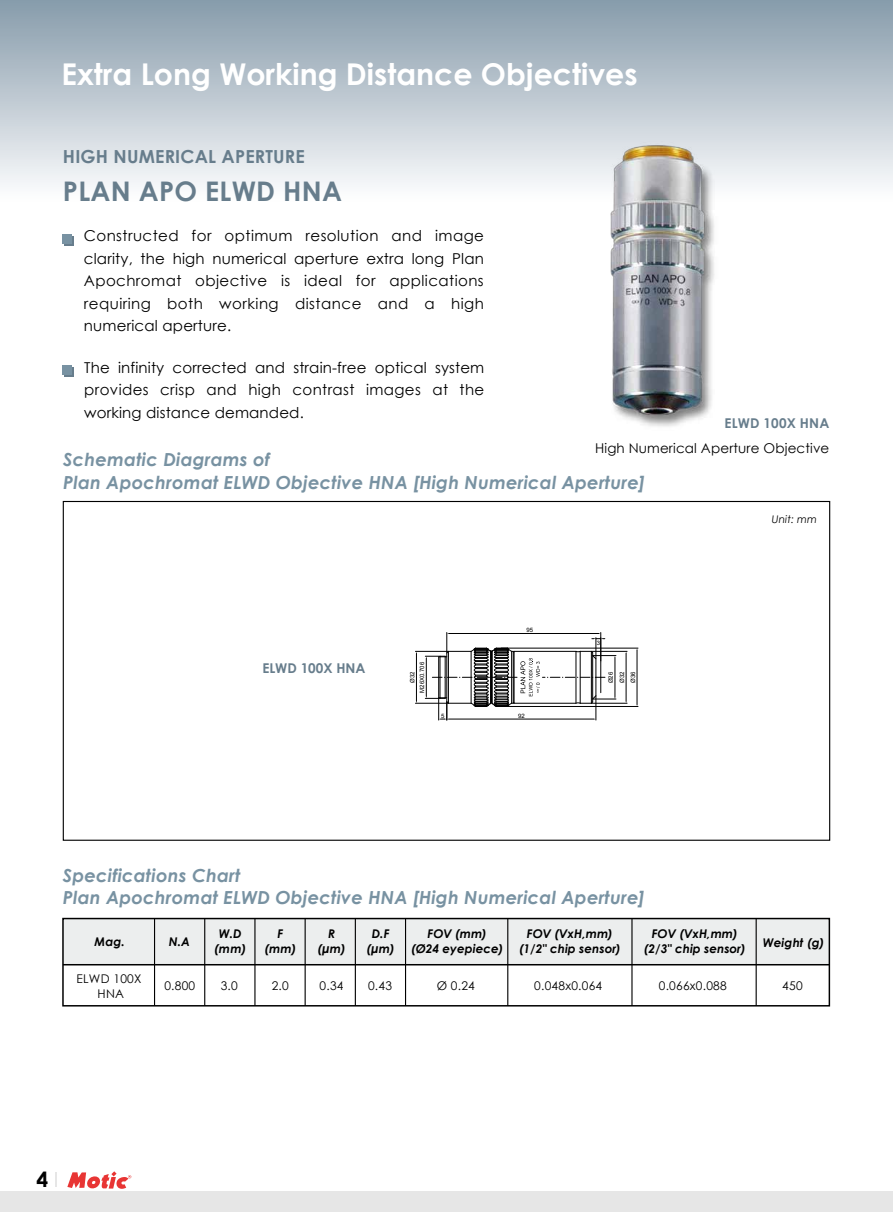
<style>
.page{position:relative;width:893px;height:1212px;background:#fff}
.page>*{position:absolute;margin:0;border:0;box-sizing:border-box;transform-origin:0 0}
.t1{font:700 30px "Century Gothic";color:#fff}
.t2{font:700 27px "Century Gothic";letter-spacing:.01em;color:#677d8c}
.t3{font:700 21px "Century Gothic";color:#000}
.t4{font:italic 700 18px/22.5px "Century Gothic";letter-spacing:.01em;color:#7892a2}
.t5{font:700 18px "Century Gothic";letter-spacing:.01em;color:#677d8c}
.t6{font:15px/22.5px "Century Gothic";letter-spacing:.025em;color:#000;text-align:justify}
.t7{font:13.5px "Century Gothic";letter-spacing:.01em;color:#000}
.t8{font:700 13.5px "Century Gothic";letter-spacing:.005em;color:#677d8c}
.t9{font:italic 700 12px/15px "Century Gothic";color:#000;text-align:center}
.t10{font:12px "Century Gothic";letter-spacing:.02em;color:#000}
.t11{font:italic 10.5px "Century Gothic";letter-spacing:.01em;color:#000}
.t12{font:6px/9.6px "Arial";color:#000;text-align:center}
.s1{font-size:12.75px}
</style>
<div class="page">
<div style="left:0;top:1191px;width:893px;height:21px;background:#e6e6e6"></div>
<svg style="left:67px;top:1171px;width:64px;height:18px"></svg>
<svg style="left:55px;top:1172px;width:2px;height:15px"></svg>
<div style="left:0;top:0;width:893px;height:204px;background:linear-gradient(to bottom,#869aaa,#fefeff)"></div>
<svg style="left:65px;top:236px;width:9px;height:9px"></svg>
<div style="left:63px;top:234px;width:9px;height:9px;background:#7892a2"></div>
<svg style="left:65px;top:367px;width:9px;height:9px"></svg>
<div style="left:63px;top:365px;width:9px;height:9px;background:#7892a2"></div>
<div style="left:63px;top:918px;width:766px;height:47px;background:#eceeee"></div>
<div style="left:62px;top:918px;width:768px;height:88px;border:2px solid #000"></div>
<hr style="left:63px;top:964px;width:766px;height:1px;background:#000">
<hr style="left:154px;top:918px;width:1px;height:88px;background:#000">
<hr style="left:204px;top:918px;width:1px;height:88px;background:#000">
<hr style="left:254px;top:918px;width:1px;height:88px;background:#000">
<hr style="left:305px;top:918px;width:1px;height:88px;background:#000">
<hr style="left:355px;top:918px;width:1px;height:88px;background:#000">
<hr style="left:405px;top:918px;width:1px;height:88px;background:#000">
<hr style="left:507px;top:918px;width:1px;height:88px;background:#000">
<hr style="left:756px;top:918px;width:1px;height:88px;background:#000">
<hr style="left:631px;top:918px;width:1px;height:88px;background:#000">
<img style="left:600px;top:135px;width:120px;height:292px">
<hr style="left:415px;top:651px;width:33px;height:1px;background:#000">
<hr style="left:415px;top:703px;width:33px;height:1px;background:#000">
<hr style="left:416px;top:653px;width:1px;height:48px;background:#000">
<hr style="left:501px;top:648px;width:137px;height:1px;background:#000">
<hr style="left:501px;top:706px;width:137px;height:1px;background:#000">
<hr style="left:637px;top:650px;width:1px;height:54px;background:#000">
<hr style="left:592px;top:651px;width:35px;height:1px;background:#000">
<hr style="left:592px;top:703px;width:35px;height:1px;background:#000">
<hr style="left:626px;top:653px;width:1px;height:48px;background:#000">
<svg style="left:425px;top:632px;width:191px;height:88px"></svg>
<h1 class="t1" style="left:62px;top:51px;width:577px">Extra Long Working Distance Objectives</h1>
<p class="t5" style="left:63px;top:143px;width:243px">HIGH NUMERICAL APERTURE</p>
<h2 class="t2" style="left:63px;top:170px;width:281px">PLAN APO ELWD HNA</h2>
<p class="t6" style="left:84px;top:224px;width:402px">Constructed for optimum resolution and image clarity, the high numerical aperture extra long Plan Apochromat objective is ideal for applications requiring both working distance and a high numerical aperture.</p>
<p class="t6" style="left:84px;top:356px;width:402px">The infinity corrected and strain-free optical system provides crisp and high contrast images at the working distance demanded.</p>
<p class="t8" style="left:725px;top:412px;width:106px">ELWD 100X HNA</p>
<p class="t7" style="left:595px;top:439px;width:236px">High Numerical Aperture Objective</p>
<p class="t4" style="left:63px;top:448px;width:583px">Schematic Diagrams of<br>Plan Apochromat ELWD Objective HNA [High Numerical Aperture]</p>
<p class="t8" style="left:262px;top:658px;width:105px">ELWD 100X HNA</p>
<p class="t12" style="left:408px;top:692px;width:32px;rotate:-90deg">Ø32<br>M26X0.706</p>
<p class="t12" style="left:527px;top:625px;width:8px">95</p>
<p class="t12" style="left:441px;top:711px;width:5px">5</p>
<p class="t12" style="left:518px;top:711px;width:8px">92</p>
<p class="t12" style="left:597px;top:638px;width:5px">3</p>
<p class="t12" style="left:628px;top:683px;width:13px;rotate:-90deg">Ø36</p>
<p class="t12" style="left:617px;top:683px;width:13px;rotate:-90deg">Ø32</p>
<p class="t12" style="left:606px;top:683px;width:13px;rotate:-90deg">Ø26</p>
<p class="t11" style="left:772px;top:511px;width:47px">Unit: mm</p>
<p class="t4" style="left:63px;top:863px;width:583px">Specifications Chart<br>Plan Apochromat ELWD Objective HNA [High Numerical Aperture]</p>
<p class="t9" style="left:214px;top:926px;width:34px">W.D (mm)</p>
<p class="t9" style="left:94px;top:933px;width:32px">Mag.</p>
<p class="t9" style="left:169px;top:933px;width:23px">N.A</p>
<p class="t9" style="left:264px;top:926px;width:34px">F (mm)</p>
<p class="t9" style="left:317px;top:926px;width:30px">R (<span class="s1">μ</span>m)</p>
<p class="t9" style="left:366px;top:926px;width:30px">D.F (<span class="s1">μ</span>m)</p>
<p class="t9" style="left:519px;top:926px;width:103px">FOV (VxH,mm) (1/2" chip sensor)</p>
<p class="t9" style="left:644px;top:926px;width:103px">FOV (VxH,mm) (2/3" chip sensor)</p>
<p class="t9" style="left:763px;top:935px;width:63px">Weight (g)</p>
<p class="t9" style="left:411px;top:926px;width:94px">FOV (mm)<br>(Ø24 eyepiece)</p>
<p class="t10" style="left:77px;top:970px;width:66px">ELWD 100X</p>
<p class="t10" style="left:98px;top:985px;width:28px">HNA</p>
<p class="t10" style="left:164px;top:977px;width:32px">0.800</p>
<p class="t10" style="left:221px;top:977px;width:19px">3.0</p>
<p class="t10" style="left:272px;top:977px;width:19px">2.0</p>
<p class="t10" style="left:320px;top:977px;width:25px">0.34</p>
<p class="t10" style="left:368px;top:977px;width:25px">0.43</p>
<p class="t10" style="left:437px;top:977px;width:40px">Ø 0.24</p>
<p class="t10" style="left:534px;top:977px;width:69px">0.048x0.064</p>
<p class="t10" style="left:659px;top:977px;width:69px">0.066x0.088</p>
<p class="t10" style="left:782px;top:977px;width:22px">450</p>
<h3 class="t3" style="left:36px;top:1163px;width:13px">4</h3>
</div>
